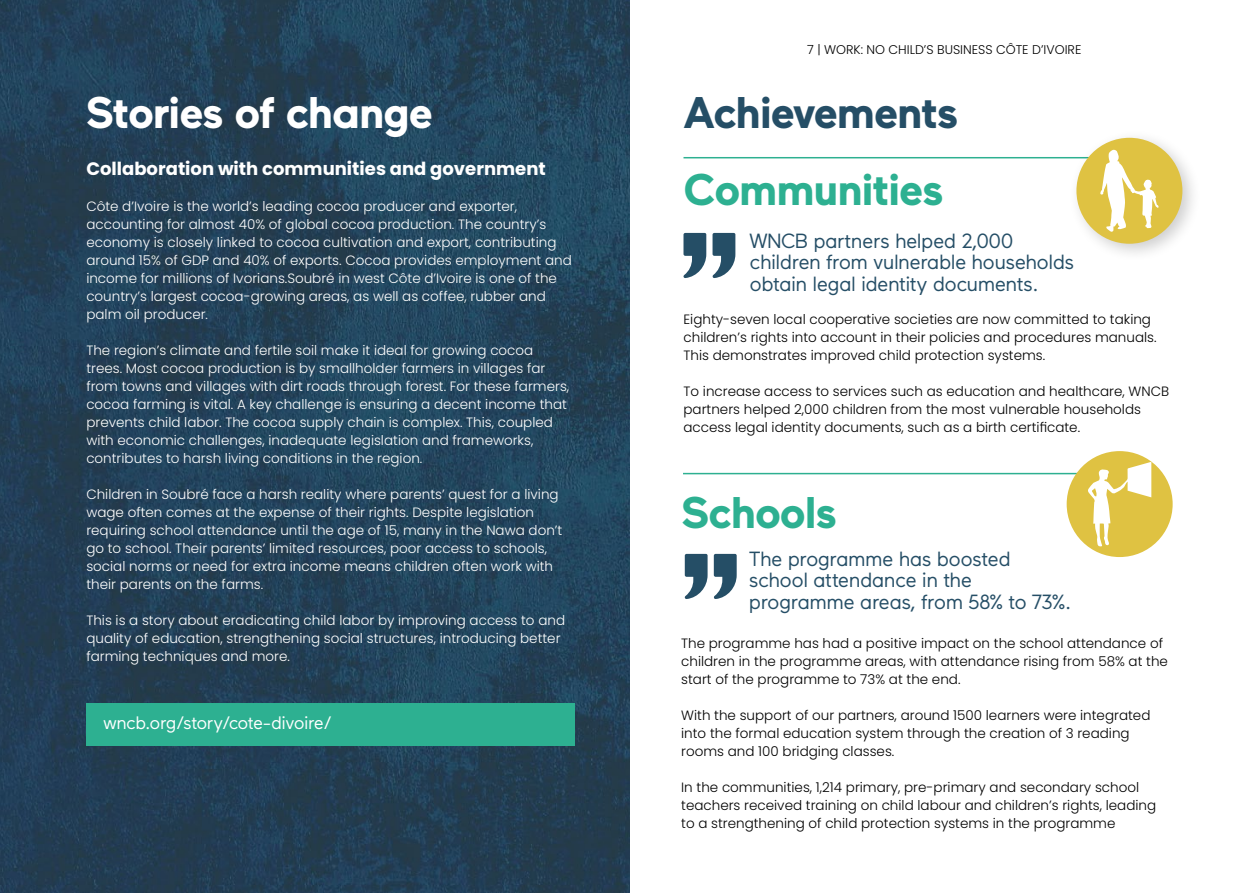
<style>
.page{position:relative;width:1259px;height:893px;background:#fff}
.page>*{position:absolute;margin:0;border:0;box-sizing:border-box;transform-origin:0 0}
.t1{font:700 44.25px "Maax Nava";letter-spacing:-.025em;color:#2db091}
.t2{font:700 44.25px "Maax Nava";letter-spacing:-.03em;color:#fff}
.t3{font:700 44.25px "Maax Nava";letter-spacing:-.03em;color:#254e66}
.t4{font:20.55px/21.8px "Maax Nava";letter-spacing:-.025em;color:#254e66}
.t5{font:700 18px "Poppins";color:#fff}
.t6{font:18px "Maax Nava";letter-spacing:-.035em;color:#fff}
.t7{font:300 13.5px/18px "Poppins";color:#fff}
.t8{font:300 13.5px/18px "Poppins";color:#000}
.t9{font:300 12.6px "Poppins";color:#000}
</style>
<div class="page">
<img style="left:0;top:0;width:629px;height:893px">
<div style="left:86px;top:703px;width:489px;height:42px;background:#2db091"></div>
<hr style="left:683px;top:157px;width:466px;height:1px;background:#2db091">
<div style="left:1067px;top:129px;width:134px;height:134px;background:#000;opacity:.2"></div>
<div style="left:1076px;top:138px;width:106px;height:106px;background:#dfc242;border-radius:50%"></div>
<svg style="left:1100px;top:149px;width:58px;height:83px"></svg>
<svg style="left:683px;top:233px;width:23px;height:45px"></svg>
<svg style="left:712px;top:233px;width:23px;height:45px"></svg>
<hr style="left:683px;top:473px;width:466px;height:1px;background:#2db091">
<svg style="left:685px;top:554px;width:22px;height:45px"></svg>
<svg style="left:713px;top:554px;width:24px;height:45px"></svg>
<div style="left:1066px;top:451px;width:106px;height:106px;background:#dfc242;border-radius:50%"></div>
<svg style="left:1087px;top:462px;width:64px;height:84px"></svg>
<h1 class="t2" style="left:86px;top:89px;width:349px">Stories of change</h1>
<h3 class="t5" style="left:86px;top:159px;width:461px">Collaboration with communities and government</h3>
<p class="t7" style="left:86px;top:198px;width:487px">Côte d’Ivoire is the world’s leading cocoa producer and exporter, accounting for almost 40% of global cocoa production. The country’s economy is closely linked to cocoa cultivation and export, contributing around 15% of GDP and 40% of exports. Cocoa provides employment and income for millions of Ivorians.Soubré in west Côte d’Ivoire is one of the country’s largest cocoa-growing areas, as well as coffee, rubber and palm oil producer.</p>
<p class="t7" style="left:86px;top:342px;width:484px">The region’s climate and fertile soil make it ideal for growing cocoa trees. Most cocoa production is by smallholder farmers in villages far from towns and villages with dirt roads through forest. For these farmers, cocoa farming is vital. A key challenge is ensuring a decent income that prevents child labor. The cocoa supply chain is complex. This, coupled with economic challenges, inadequate legislation and frameworks, contributes to harsh living conditions in the region.</p>
<p class="t7" style="left:86px;top:486px;width:477px">Children in Soubré face a harsh reality where parents’ quest for a living wage often comes at the expense of their rights. Despite legislation requiring school attendance until the age of 15, many in the Nawa don’t go to school. Their parents’ limited resources, poor access to schools, social norms or need for extra income means children often work with their parents on the farms.</p>
<p class="t7" style="left:86px;top:612px;width:480px">This is a story about eradicating child labor by improving access to and quality of education, strengthening social structures, introducing better farming techniques and more.</p>
<h3 class="t6" style="left:103px;top:713px;width:230px">wncb.org/story/cote-divoire/</h3>
<p class="t9" style="left:807px;top:42px;width:276px">7 | WORK: NO CHILD’S BUSINESS CÔTE D’IVOIRE</p>
<h1 class="t3" style="left:683px;top:88px;width:276px">Achievements</h1>
<h1 class="t1" style="left:683px;top:166px;width:262px">Communities</h1>
<h2 class="t4" style="left:749px;top:230px;width:326px">WNCB partners helped 2,000 children from vulnerable households obtain legal identity documents.</h2>
<p class="t8" style="left:683px;top:310px;width:474px">Eighty-seven local cooperative societies are now committed to taking children’s rights into account in their policies and procedures manuals.<br>This demonstrates improved child protection systems.</p>
<p class="t8" style="left:683px;top:382px;width:487px">To increase access to services such as education and healthcare, WNCB partners helped 2,000 children from the most vulnerable households access legal identity documents, such as a birth certificate.</p>
<h1 class="t1" style="left:681px;top:489px;width:157px">Schools</h1>
<h2 class="t4" style="left:749px;top:548px;width:324px">The programme has boosted school attendance in the programme areas, from 58% to 73%.</h2>
<p class="t8" style="left:681px;top:634px;width:488px">The programme has had a positive impact on the school attendance of children in the programme areas, with attendance rising from 58% at the start of the programme to 73% at the end.</p>
<p class="t8" style="left:681px;top:706px;width:471px">With the support of our partners, around 1500 learners were integrated into the formal education system through the creation of 3 reading rooms and 100 bridging classes.</p>
<p class="t8" style="left:681px;top:778px;width:476px">In the communities, 1,214 primary, pre-primary and secondary school teachers received training on child labour and children’s rights, leading to a strengthening of child protection systems in the programme</p>
</div>
